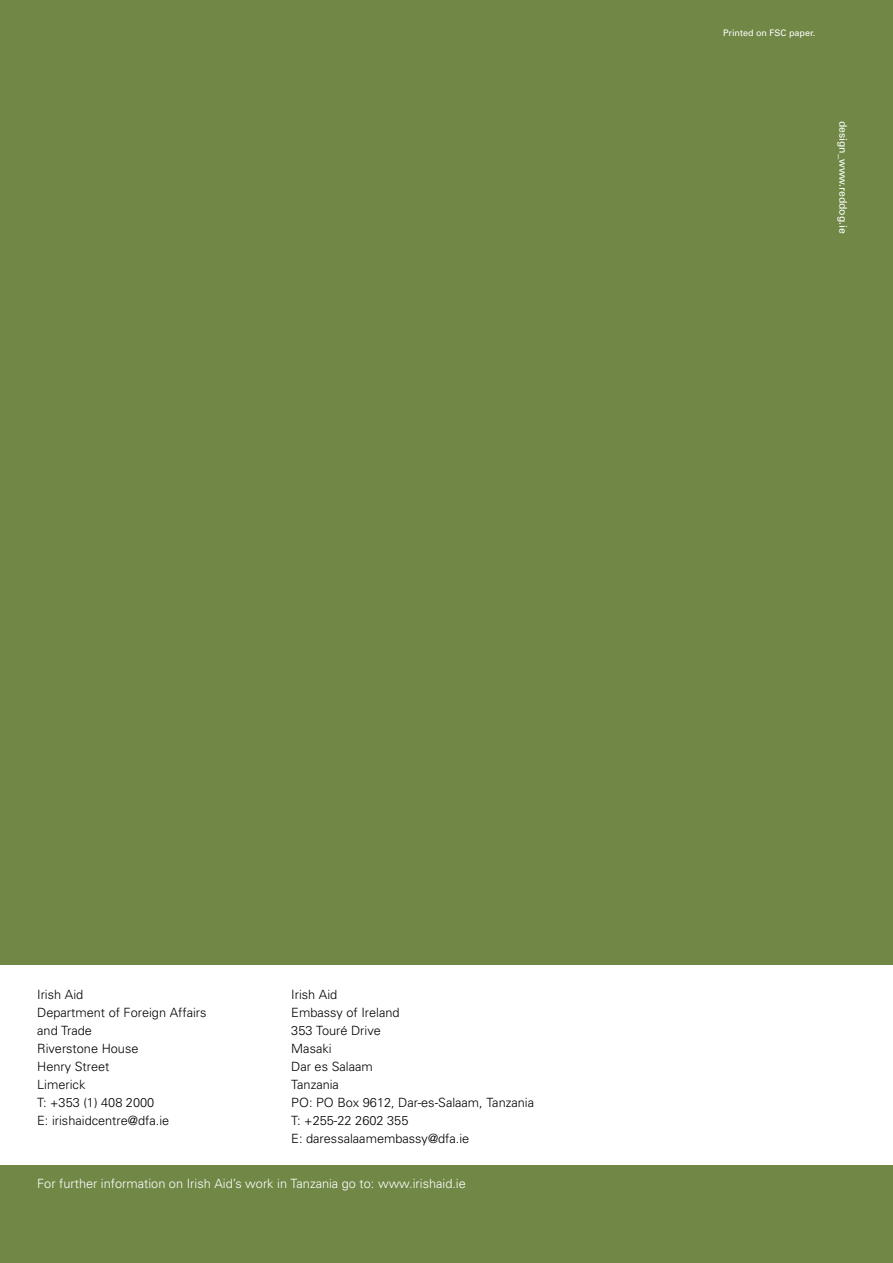
<style>
.page{position:relative;width:893px;height:1263px;background:#708746}
.page>*{position:absolute;margin:0;border:0;box-sizing:border-box;transform-origin:0 0}
.t1{font:300 12.75px/18px "Univers";color:#000}
.t2{font:300 12.75px "Univers";color:#fff}
.t3{font:10.5px "Univers";letter-spacing:-.01em;color:#fff}
.t4{font:9px "Univers";color:#fff}
</style>
<div class="page">
<div style="left:0;top:965px;width:893px;height:200px;background:#fff"></div>
<p class="t4" style="left:723px;top:28px;width:94px">Printed on FSC paper.</p>
<p class="t3" style="left:849px;top:121px;width:114px;rotate:90deg">design_www.reddog.ie</p>
<p class="t1" style="left:37px;top:985px;width:171px">Irish Aid<br>Department of Foreign Affairs and Trade<br>Riverstone House<br>Henry Street<br>Limerick<br>T: +353 (1) 408 2000<br>E: irishaidcentre@dfa.ie</p>
<p class="t1" style="left:291px;top:985px;width:244px">Irish Aid<br>Embassy of Ireland<br>353 Touré Drive<br>Masaki<br>Dar es Salaam<br>Tanzania<br>PO: PO Box 9612, Dar-es-Salaam, Tanzania<br>T: +255-22 2602 355<br>E: daressalaamembassy@dfa.ie</p>
<p class="t2" style="left:37px;top:1176px;width:430px">For further information on Irish Aid’s work in Tanzania go to: www.irishaid.ie</p>
</div>
